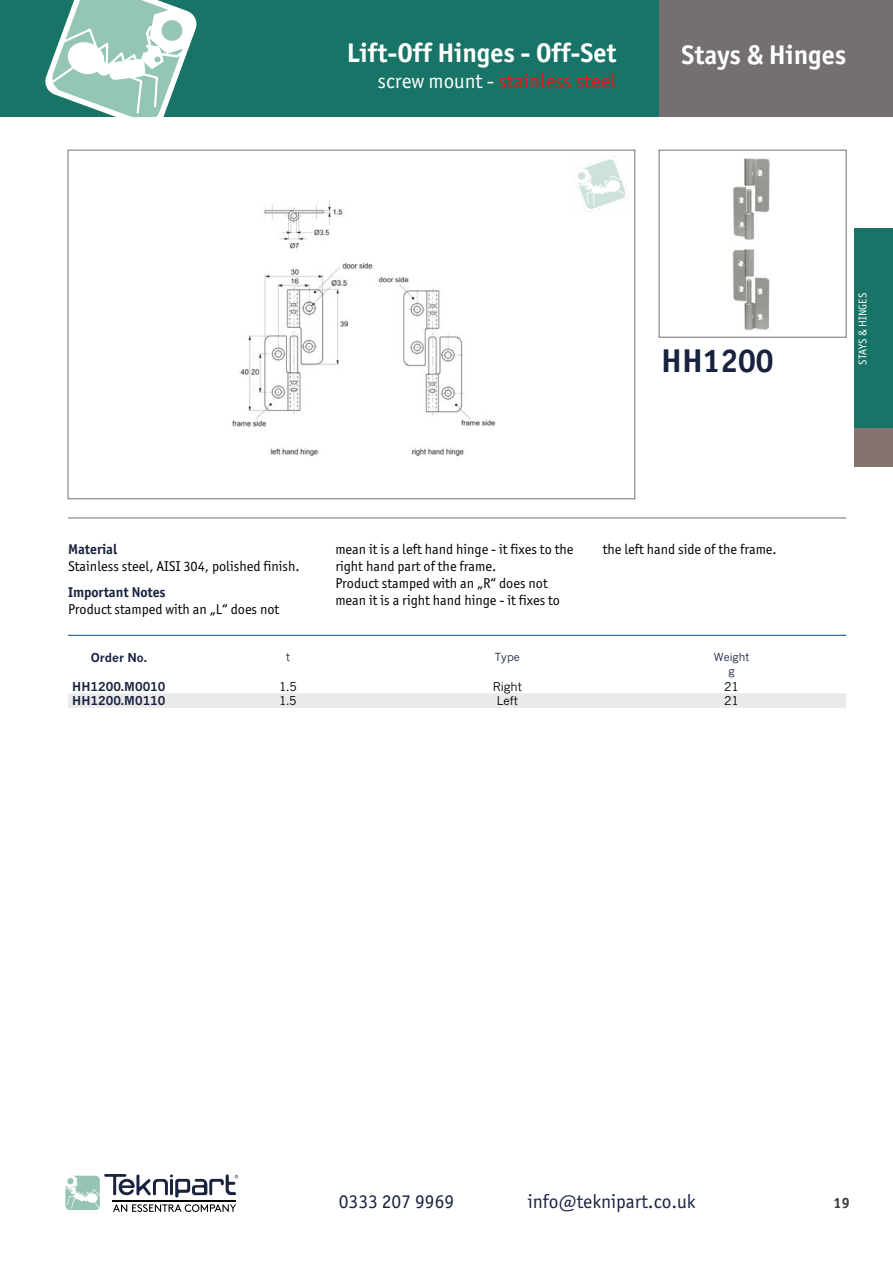
<style>
.page{position:relative;width:893px;height:1263px;background:#fff}
.page>*{position:absolute;margin:0;border:0;box-sizing:border-box;transform-origin:0 0}
.t1{font:700 33px "Officina Sans ITC Pro";color:#192340}
.t2{font:700 27px "Officina Sans ITC Pro";color:#fff}
.t3{font:21px "Officina Sans ITC Pro";color:#e31b15}
.t4{font:19.5px "Officina Sans ITC Pro";color:#192340}
.t5{font:700 15px "Officina Sans ITC Pro";color:#3c3c3b}
.t6{font:14.25px/17.1px "Officina Sans ITC Pro";color:#000}
.t7{font:700 14.25px "Officina Sans ITC Pro";color:#192340}
.t8{font:700 12px "News Gothic MT Pro";color:#192340}
.t9{font:12px "News Gothic MT Pro";color:#000}
.t10{font:11.25px "Officina Sans ITC Pro";color:#fff}
.t11{font:11.1px/13.2px "News Gothic MT Pro";color:#192340;text-align:center}
.s1{color:#fff}
</style>
<div class="page">
<div style="left:0;top:0;width:659px;height:116px;background:#177466"></div>
<svg style="left:45px;top:0;width:152px;height:116px"></svg>
<div style="left:659px;top:0;width:234px;height:116px;background:#746f70"></div>
<div style="left:855px;top:228px;width:38px;height:200px;background:#177466"></div>
<div style="left:855px;top:428px;width:38px;height:38px;background:#847370"></div>
<div style="left:68px;top:693px;width:778px;height:15px;background:#eaeaeb"></div>
<img style="left:232px;top:200px;width:264px;height:256px">
<img style="left:572px;top:157px;width:57px;height:55px">
<div style="left:659px;top:150px;width:187px;height:187px;border:1px solid #746f70"></div>
<img style="left:732px;top:158px;width:38px;height:173px">
<svg style="left:65px;top:1174px;width:173px;height:38px"></svg>
<hr style="left:68px;top:518px;width:778px;height:1px;background:#746f70">
<hr style="left:68px;top:635px;width:778px;height:1px;background:#00488d">
<h2 class="t2" style="left:347px;top:36px;width:271px">Lift-Off Hinges - Off-Set</h2>
<h3 class="t3" style="left:378px;top:69px;width:240px"><span class="s1">screw mount -</span> stainless steel</h3>
<h2 class="t2" style="left:682px;top:38px;width:166px">Stays &amp; Hinges</h2>
<h1 class="t1" style="left:661px;top:340px;width:114px">HH1200</h1>
<p class="t7" style="left:68px;top:540px;width:51px">Material</p>
<p class="t6" style="left:68px;top:558px;width:233px">Stainless steel, AISI 304, polished finish.</p>
<p class="t7" style="left:68px;top:583px;width:99px">Important Notes</p>
<p class="t6" style="left:68px;top:600px;width:213px">Product stamped with an „L“ does not</p>
<p class="t6" style="left:335px;top:541px;width:240px">mean it is a left hand hinge - it fixes to the right hand part of the frame.<br>Product stamped with an „R“ does not mean it is a right hand hinge - it fixes to</p>
<p class="t6" style="left:603px;top:541px;width:176px">the left hand side of the frame.</p>
<p class="t8" style="left:91px;top:650px;width:58px">Order No.</p>
<p class="t11" style="left:286px;top:650px;width:5px">t</p>
<p class="t11" style="left:495px;top:650px;width:26px">Type</p>
<p class="t11" style="left:714px;top:650px;width:37px">Weight g</p>
<p class="t8" style="left:72px;top:679px;width:95px">HH1200.M0010</p>
<p class="t9" style="left:279px;top:679px;width:19px">1.5</p>
<p class="t9" style="left:493px;top:679px;width:31px">Right</p>
<p class="t9" style="left:724px;top:679px;width:16px">21</p>
<p class="t8" style="left:72px;top:693px;width:95px">HH1200.M0110</p>
<p class="t9" style="left:279px;top:693px;width:19px">1.5</p>
<p class="t9" style="left:497px;top:693px;width:22px">Left</p>
<p class="t9" style="left:724px;top:693px;width:16px">21</p>
<p class="t10" style="left:856px;top:365px;width:73px;rotate:-90deg">STAYS &amp; HINGES</p>
<h3 class="t4" style="left:339px;top:1189px;width:117px">0333 207 9969</h3>
<h3 class="t4" style="left:528px;top:1189px;width:169px">info@teknipart.co.uk</h3>
<p class="t5" style="left:834px;top:1193px;width:18px">19</p>
</div>
